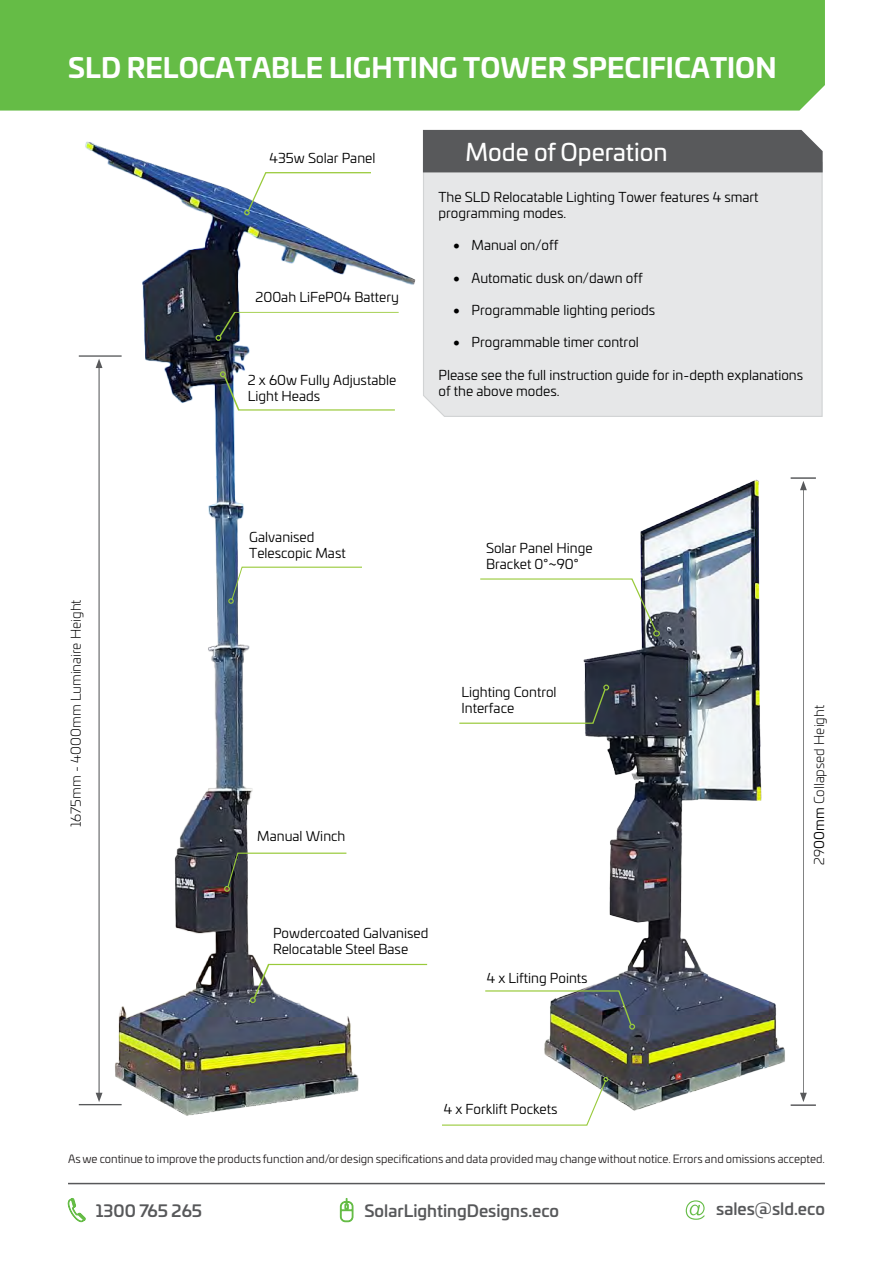
<style>
.page{position:relative;width:893px;height:1263px;background:#fff}
.page>*{position:absolute;margin:0;border:0;box-sizing:border-box;transform-origin:0 0}
.t1{font:700 27px "Univia Pro";color:#fff}
.t2{font:24px "Univia Pro";color:#fff}
.t3{font:500 16.5px "Univia Pro";color:#57585a}
.t4{font:13.5px/16.2px "Univia Pro";color:#000}
.t5{font:300 13.5px "Univia Pro";color:#000}
.t6{font:11.25px "Univia Pro";color:#231f20}
.s1{font-weight:400}
</style>
<div class="page">
<img style="left:544px;top:477px;width:271px;height:634px">
<img style="left:78px;top:141px;width:338px;height:975px">
<div style="left:0;top:0;width:825px;height:111px;background:#65bc46"></div>
<svg style="left:340px;top:1198px;width:13px;height:24px"></svg>
<svg style="left:68px;top:1198px;width:18px;height:24px"></svg>
<svg style="left:686px;top:1200px;width:19px;height:20px"></svg>
<hr style="left:68px;top:1183px;width:757px;height:1px;background:#57585a">
<svg style="left:480px;top:578px;width:177px;height:55px"></svg>
<div style="left:653px;top:630px;width:7px;height:6px;border:1px solid #99ca3b;border-radius:50%"></div>
<svg style="left:459px;top:684px;width:150px;height:40px"></svg>
<svg style="left:217px;top:566px;width:145px;height:38px"></svg>
<svg style="left:236px;top:172px;width:135px;height:43px"></svg>
<svg style="left:442px;top:1077px;width:166px;height:49px"></svg>
<div style="left:422px;top:161px;width:401px;height:256px;background:#e6e7e8"></div>
<div style="left:423px;top:130px;width:400px;height:42px;background:#58595b"></div>
<hr style="left:99px;top:364px;width:1px;height:731px;background:#58595b">
<svg style="left:96px;top:359px;width:6px;height:9px"></svg>
<svg style="left:96px;top:1093px;width:6px;height:9px"></svg>
<hr style="left:79px;top:356px;width:43px;height:1px;background:#58595b">
<hr style="left:803px;top:490px;width:1px;height:605px;background:#58595b">
<svg style="left:791px;top:1093px;width:25px;height:13px"></svg>
<svg style="left:791px;top:478px;width:25px;height:12px"></svg>
<hr style="left:79px;top:1104px;width:43px;height:1px;background:#58595b">
<svg style="left:216px;top:311px;width:184px;height:30px"></svg>
<svg style="left:220px;top:371px;width:176px;height:40px"></svg>
<svg style="left:224px;top:852px;width:124px;height:40px"></svg>
<svg style="left:250px;top:963px;width:178px;height:40px"></svg>
<svg style="left:485px;top:990px;width:150px;height:39px"></svg>
<p class="t1" style="left:68px;top:47px;width:710px">SLD RELOCATABLE LIGHTING TOWER SPECIFICATION</p>
<p class="t5" style="left:66px;top:827px;width:229px;rotate:-90deg">1675mm - 4000mm Luminaire Height</p>
<p class="t4" style="left:270px;top:150px;width:107px">435w Solar Panel</p>
<p class="t4" style="left:255px;top:289px;width:145px">200ah LiFeP04 Battery</p>
<p class="t4" style="left:248px;top:371px;width:150px">2 x 60w Fully Adjustable<br>Light Heads</p>
<h2 class="t2" style="left:465px;top:134px;width:203px">Mode of Operation</h2>
<p class="t4" style="left:438px;top:188px;width:322px">The SLD Relocatable Lighting Tower features 4 smart programming modes.</p>
<p class="t4" style="left:453px;top:237px;width:106px">• Manual on/off</p>
<p class="t4" style="left:453px;top:269px;width:191px">• Automatic dusk on/dawn off</p>
<p class="t4" style="left:453px;top:301px;width:203px">• Programmable lighting periods</p>
<p class="t4" style="left:453px;top:334px;width:187px">• Programmable timer control</p>
<p class="t4" style="left:438px;top:366px;width:366px">Please see the full instruction guide for in-depth explanations of the above modes.</p>
<p class="t4" style="left:249px;top:528px;width:98px">Galvanised<br>Telescopic Mast</p>
<p class="t4" style="left:486px;top:539px;width:108px">Solar Panel Hinge<br>Bracket 0°~90°</p>
<p class="t4" style="left:461px;top:683px;width:97px">Lighting Control<br>Interface</p>
<p class="t4" style="left:257px;top:827px;width:90px">Manual Winch</p>
<p class="t4" style="left:273px;top:924px;width:157px">Powdercoated Galvanised<br>Relocatable Steel Base</p>
<p class="t4" style="left:487px;top:969px;width:102px">4 x Lifting Points</p>
<p class="t4" style="left:444px;top:1101px;width:115px">4 x Forklift Pockets</p>
<p class="t5" style="left:810px;top:865px;width:161px;rotate:-90deg">29<span class="s1">00mm</span> Collapsed Height</p>
<p class="t6" style="left:68px;top:1151px;width:758px">As we continue to improve the products function and/or design specifications and data provided may change without notice. Errors and omissions accepted.</p>
<p class="t3" style="left:96px;top:1198px;width:108px">1300 765 265</p>
<p class="t3" style="left:364px;top:1198px;width:196px">SolarLightingDesigns.eco</p>
<p class="t3" style="left:716px;top:1196px;width:110px">sales@sld.eco</p>
</div>
